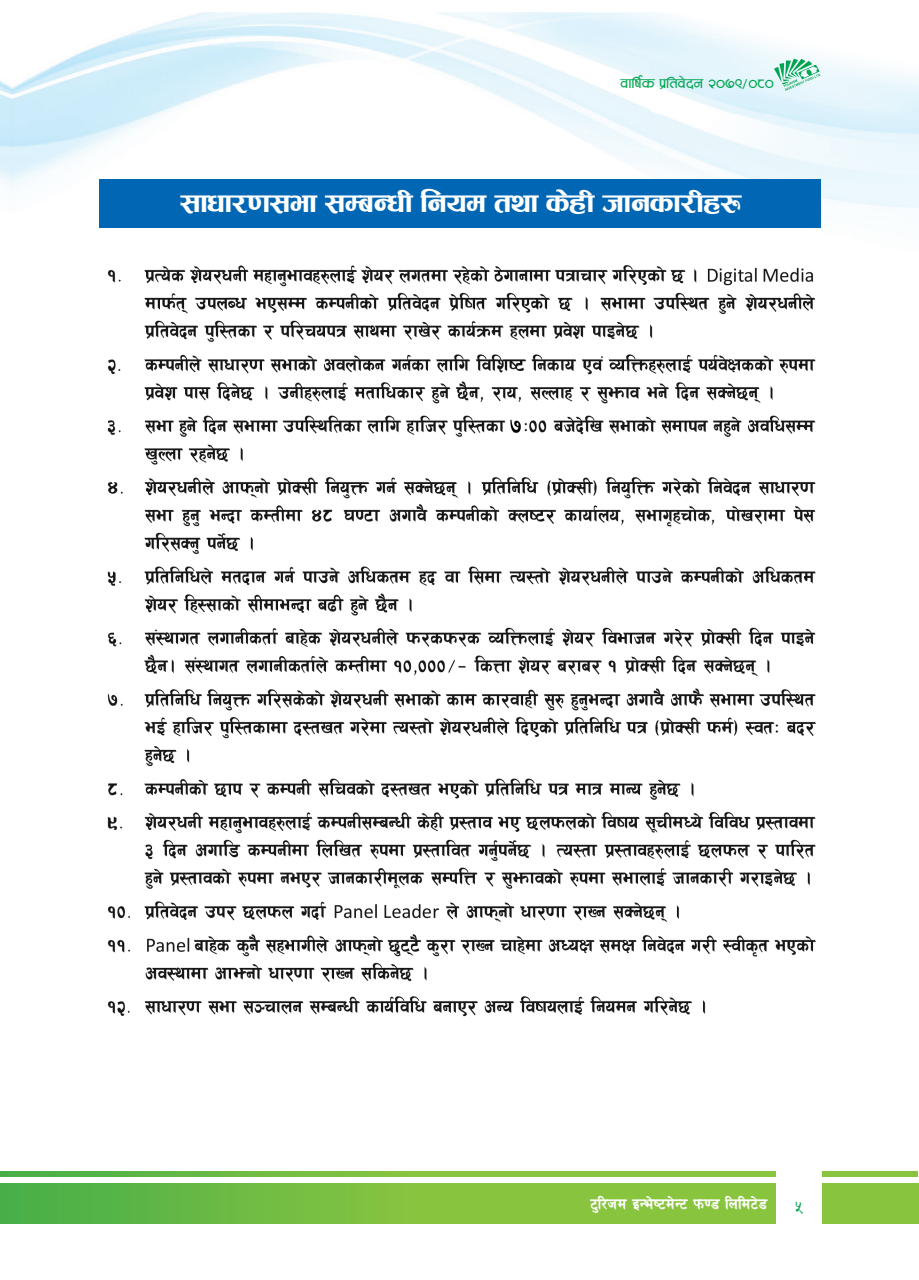
<style>
.page{position:relative;width:919px;height:1280px;background:#fff}
.page>*{position:absolute;margin:0;border:0;box-sizing:border-box;transform-origin:0 0}
.t1{font:33px "Sun";color:#fff}
.t2{font:700 18px "Preeti";color:#fff}
.t3{font:18px "Aakriti";color:#00a54f}
.t4{font:15px "HIMALAYA TT FONT";color:#00a54f}
</style>
<div class="page">
<img style="left:0;top:13px;width:651px;height:177px">
<svg style="left:0;top:1183px;width:918px;height:40px;background:#79bf41"></svg>
<svg style="left:0;top:1172px;width:917px;height:5px;background:#79bf41"></svg>
<div style="left:776px;top:1170px;width:45px;height:55px;background:#fff"></div>
<svg style="left:774px;top:59px;width:47px;height:32px;background:#a8e0cb"></svg>
<div style="left:99px;top:179px;width:722px;height:49px;background:#0166b3"></div>
<img style="left:107px;top:265px;width:709px;height:752px">
<p class="t3" style="left:620px;top:73px;width:155px">jflif{s k|ltj]bg @)&amp;(÷)*)</p>
<p class="t1" style="left:180px;top:189px;width:562px">;fwf/0f;ef ;DaGwL lgod tyf s]xL hfgsf/Lx?</p>
<p class="t2" style="left:590px;top:1194px;width:179px">6'l/hd OGe]i6d]G6 km08 lnld6]8</p>
<p class="t4" style="left:794px;top:1196px;width:11px">5</p>
</div>
